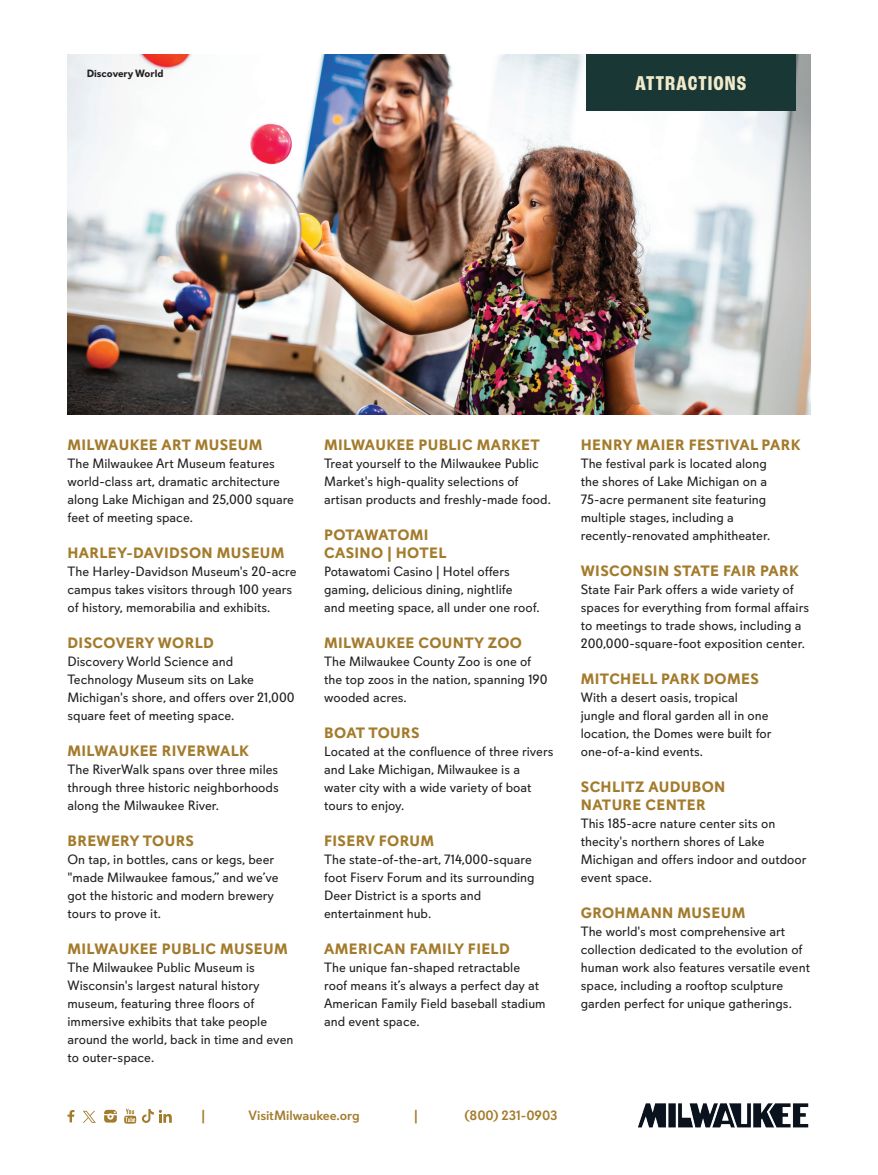
<style>
.page{position:relative;width:878px;height:1175px;background:#fff}
.page>*{position:absolute;margin:0;border:0;box-sizing:border-box;transform-origin:0 0}
.t1{font:700 condensed 21px "Roc Grotesk";letter-spacing:.05em;color:#efeacc}
.t2{font:700 15px/18px "Davis Sans";letter-spacing:.025em;color:#a37b2c}
.t3{font:13.5px/18px "Davis Sans";color:#231f20}
.t4{font:500 13.5px "Davis Sans";letter-spacing:-.005em;color:#a37b2c}
.t5{font:700 10.5px "Davis Sans";color:#231f20}
</style>
<div class="page">
<img style="left:638px;top:1103px;width:171px;height:25px">
<svg style="left:68px;top:1110px;width:6px;height:12px"></svg>
<svg style="left:104px;top:1109px;width:13px;height:13px"></svg>
<svg style="left:124px;top:1108px;width:12px;height:15px"></svg>
<svg style="left:142px;top:1109px;width:30px;height:13px"></svg>
<svg style="left:83px;top:1110px;width:12px;height:12px"></svg>
<img style="left:68px;top:54px;width:742px;height:360px">
<div style="left:586px;top:54px;width:209px;height:56px;background:#193734"></div>
<p class="t5" style="left:87px;top:67px;width:78px">Discovery World</p>
<h1 class="t1" style="left:635px;top:71px;width:113px">ATTRACTIONS</h1>
<p class="t2" style="left:68px;top:436px;width:196px">MILWAUKEE ART MUSEUM</p>
<p class="t3" style="left:68px;top:455px;width:228px">The Milwaukee Art Museum features world-class art, dramatic architecture along Lake Michigan and 25,000 square feet of meeting space.</p>
<p class="t2" style="left:68px;top:544px;width:218px">HARLEY-DAVIDSON MUSEUM</p>
<p class="t3" style="left:68px;top:563px;width:230px">The Harley-Davidson Museum's 20-acre campus takes visitors through 100 years of history, memorabilia and exhibits.</p>
<p class="t2" style="left:68px;top:634px;width:148px">DISCOVERY WORLD</p>
<p class="t3" style="left:68px;top:653px;width:229px">Discovery World Science and<br>Technology Museum sits on Lake<br>Michigan's shore, and offers over 21,000 square feet of meeting space.</p>
<p class="t2" style="left:68px;top:742px;width:183px">MILWAUKEE RIVERWALK</p>
<p class="t3" style="left:68px;top:761px;width:213px;text-align:justify">The RiverWalk spans over three miles through three historic neighborhoods along the Milwaukee River.</p>
<p class="t2" style="left:68px;top:832px;width:128px">BREWERY TOURS</p>
<p class="t3" style="left:68px;top:851px;width:213px">On tap, in bottles, cans or kegs, beer "made Milwaukee famous,” and we’ve got the historic and modern brewery tours to prove it.</p>
<p class="t2" style="left:68px;top:940px;width:222px">MILWAUKEE PUBLIC MUSEUM</p>
<p class="t3" style="left:68px;top:959px;width:227px">The Milwaukee Public Museum is<br>Wisconsin's largest natural history museum, featuring three floors of immersive exhibits that take people around the world, back in time and even to outer-space.</p>
<p class="t2" style="left:324px;top:436px;width:217px">MILWAUKEE PUBLIC MARKET</p>
<p class="t3" style="left:324px;top:455px;width:228px">Treat yourself to the Milwaukee Public<br>Market's high-quality selections of artisan products and freshly-made food.</p>
<p class="t2" style="left:324px;top:526px;width:124px">POTAWATOMI<br>CASINO | HOTEL</p>
<p class="t3" style="left:324px;top:563px;width:217px">Potawatomi Casino | Hotel offers gaming, delicious dining, nightlife<br>and meeting space, all under one roof.</p>
<p class="t2" style="left:324px;top:634px;width:199px">MILWAUKEE COUNTY ZOO</p>
<p class="t3" style="left:324px;top:653px;width:225px">The Milwaukee County Zoo is one of the top zoos in the nation, spanning 190 wooded acres.</p>
<p class="t2" style="left:324px;top:724px;width:97px">BOAT TOURS</p>
<p class="t3" style="left:324px;top:743px;width:231px">Located at the confluence of three rivers and Lake Michigan, Milwaukee is a water city with a wide variety of boat tours to enjoy.</p>
<p class="t2" style="left:324px;top:832px;width:111px">FISERV FORUM</p>
<p class="t3" style="left:324px;top:851px;width:212px">The state-of-the-art, 714,000-square foot Fiserv Forum and its surrounding<br>Deer District is a sports and entertainment hub.</p>
<p class="t2" style="left:324px;top:940px;width:187px">AMERICAN FAMILY FIELD</p>
<p class="t3" style="left:324px;top:959px;width:223px">The unique fan-shaped retractable roof means it’s always a perfect day at<br>American Family Field baseball stadium and event space.</p>
<p class="t4" style="left:201px;top:1107px;width:5px">|</p>
<p class="t4" style="left:248px;top:1107px;width:113px">VisitMilwaukee.org</p>
<p class="t4" style="left:414px;top:1107px;width:5px">|</p>
<p class="t4" style="left:464px;top:1107px;width:94px">(800) 231-0903</p>
<p class="t2" style="left:580px;top:436px;width:221px">HENRY MAIER FESTIVAL PARK</p>
<p class="t3" style="left:580px;top:455px;width:191px">The festival park is located along the shores of Lake Michigan on a 75-acre permanent site featuring multiple stages, including a recently-renovated amphitheater.</p>
<p class="t2" style="left:580px;top:562px;width:219px">WISCONSIN STATE FAIR PARK</p>
<p class="t3" style="left:580px;top:581px;width:230px">State Fair Park offers a wide variety of spaces for everything from formal affairs to meetings to trade shows, including a 200,000-square-foot exposition center.</p>
<p class="t2" style="left:580px;top:670px;width:179px">MITCHELL PARK DOMES</p>
<p class="t3" style="left:580px;top:689px;width:192px">With a desert oasis, tropical jungle and floral garden all in one location, the Domes were built for one-of-a-kind events.</p>
<p class="t2" style="left:580px;top:778px;width:146px">SCHLITZ AUDUBON<br>NATURE CENTER</p>
<p class="t3" style="left:580px;top:815px;width:227px">This 185-acre nature center sits on thecity's northern shores of Lake<br>Michigan and offers indoor and outdoor event space.</p>
<p class="t2" style="left:580px;top:904px;width:166px">GROHMANN MUSEUM</p>
<p class="t3" style="left:580px;top:923px;width:231px">The world's most comprehensive art collection dedicated to the evolution of human work also features versatile event space, including a rooftop sculpture garden perfect for unique gatherings.</p>
</div>
